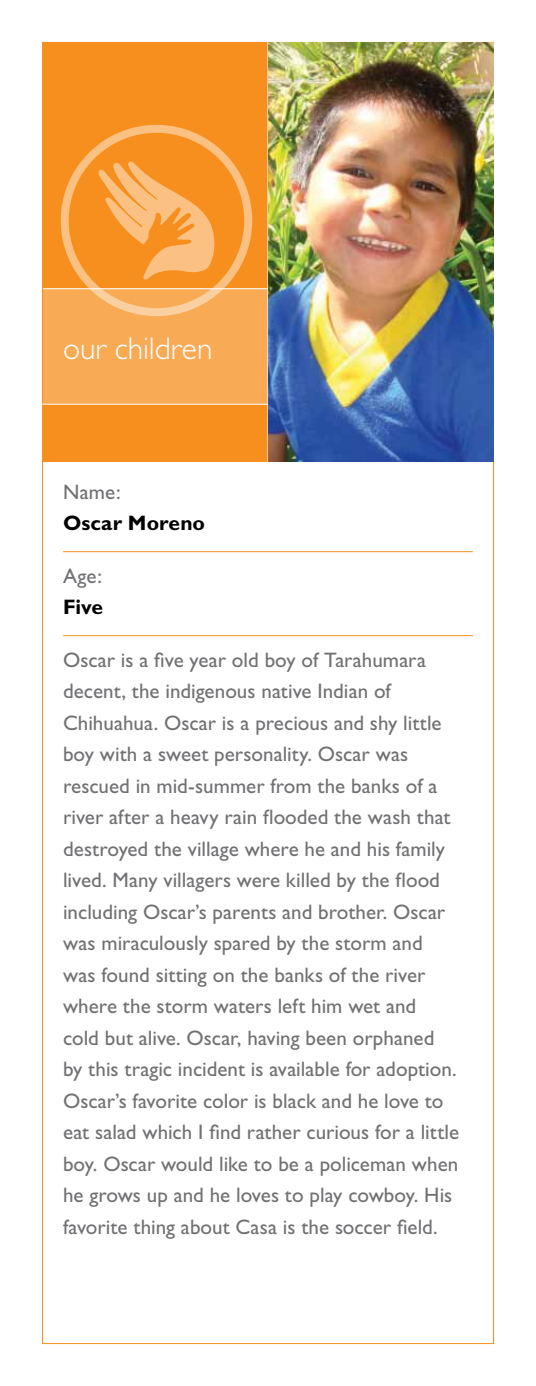
<style>
.page{position:relative;width:536px;height:1386px;background:#fff}
.page>*{position:absolute;margin:0;border:0;box-sizing:border-box;transform-origin:0 0}
.t1{font:300 31.5px "Gill Sans";color:#fff}
.t2{font:21px/31.5px "Gill Sans";color:#717073}
.t3{font:700 21px "Gill Sans";letter-spacing:.005em;color:#000}
</style>
<div class="page">
<hr style="left:63px;top:551px;width:409px;height:1px;background:#f78f1e">
<hr style="left:63px;top:635px;width:409px;height:1px;background:#f78f1e">
<div style="left:42px;top:42px;width:226px;height:420px;background:#f78f1e"></div>
<div style="left:42px;top:289px;width:226px;height:115px;background:#f8aa55"></div>
<hr style="left:42px;top:288px;width:226px;height:1px;background:#fff">
<svg style="left:61px;top:125px;width:191px;height:191px"></svg>
<hr style="left:267px;top:42px;width:1px;height:420px;background:#fff">
<hr style="left:42px;top:404px;width:226px;height:1px;background:#fff">
<img style="left:268px;top:42px;width:226px;height:420px">
<h1 class="t1" style="left:63px;top:330px;width:151px">our children</h1>
<p class="t2" style="left:63px;top:476px;width:59px">Name:</p>
<p class="t3" style="left:63px;top:511px;width:143px">Oscar Moreno</p>
<p class="t2" style="left:63px;top:560px;width:40px">Age:</p>
<p class="t3" style="left:63px;top:595px;width:42px">Five</p>
<p class="t2" style="left:63px;top:644px;width:397px">Oscar is a five year old boy of Tarahumara decent, the indigenous native Indian of Chihuahua. Oscar is a precious and shy little boy with a sweet personality. Oscar was rescued in mid-summer from the banks of a river after a heavy rain flooded the wash that destroyed the village where he and his family lived. Many villagers were killed by the flood including Oscar’s parents and brother. Oscar was miraculously spared by the storm and was found sitting on the banks of the river where the storm waters left him wet and<br>cold but alive. Oscar, having been orphaned<br>by this tragic incident is available for adoption.<br>Oscar’s favorite color is black and he love to eat salad which I find rather curious for a little boy. Oscar would like to be a policeman when he grows up and he loves to play cowboy. His favorite thing about Casa is the soccer field.</p>
</div>
